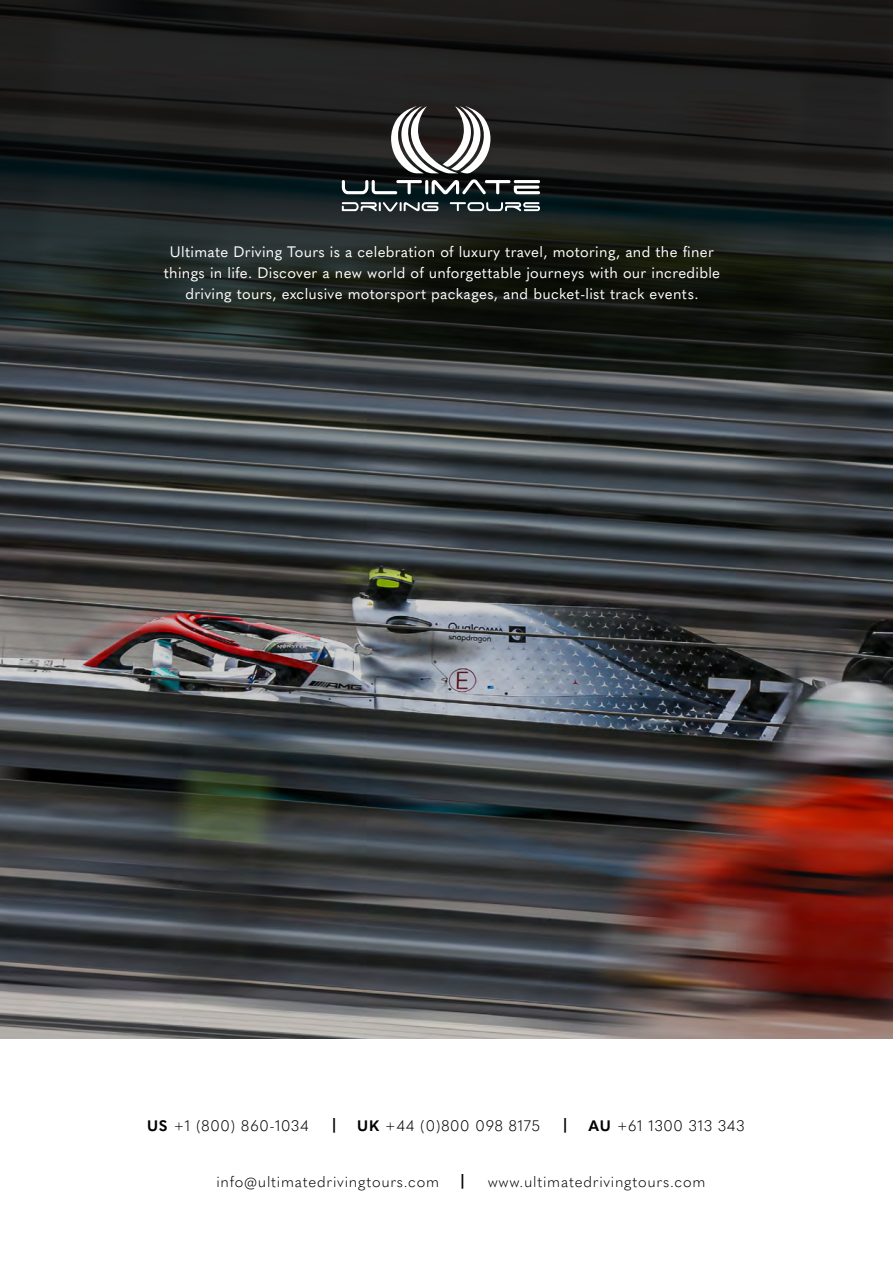
<style>
.page{position:relative;width:893px;height:1263px;background:#fff}
.page>*{position:absolute;margin:0;border:0;box-sizing:border-box;transform-origin:0 0}
.t1{font:15px/21px "Quasimoda";letter-spacing:.02em;color:#fff;text-align:center}
.t2{font:300 15px "Quasimoda";letter-spacing:.05em;color:#000}
.t3{font:700 14.25px "Quasimoda";color:#000}
.s1{font-weight:700}
</style>
<div class="page">
<img style="left:0;top:414px;width:893px;height:624px">
<svg style="left:0;top:0;width:893px;height:414px;background:#202322"></svg>
<svg style="left:342px;top:106px;width:198px;height:88px"></svg>
<svg style="left:342px;top:202px;width:96px;height:10px"></svg>
<svg style="left:450px;top:202px;width:90px;height:9px"></svg>
<p class="t1" style="left:164px;top:240px;width:558px">Ultimate Driving Tours is a celebration of luxury travel, motoring, and the finer things in life. Discover a new world of unforgettable journeys with our incredible driving tours, exclusive motorsport packages, and bucket-list track events.</p>
<p class="t3" style="left:333px;top:1113px;width:5px">|</p>
<p class="t3" style="left:564px;top:1113px;width:5px">|</p>
<p class="t2" style="left:147px;top:1114px;width:163px"><span class="s1">US</span> +1 (800) 860-1034</p>
<p class="t2" style="left:357px;top:1114px;width:184px"><span class="s1">UK</span> +44 (0)800 098 8175</p>
<p class="t2" style="left:589px;top:1114px;width:157px"><span class="s1">AU</span> +61 1300 313 343</p>
<p class="t3" style="left:461px;top:1169px;width:5px">|</p>
<p class="t2" style="left:216px;top:1170px;width:224px">info@ultimatedrivingtours.com</p>
<p class="t2" style="left:488px;top:1170px;width:219px">www.ultimatedrivingtours.com</p>
</div>
